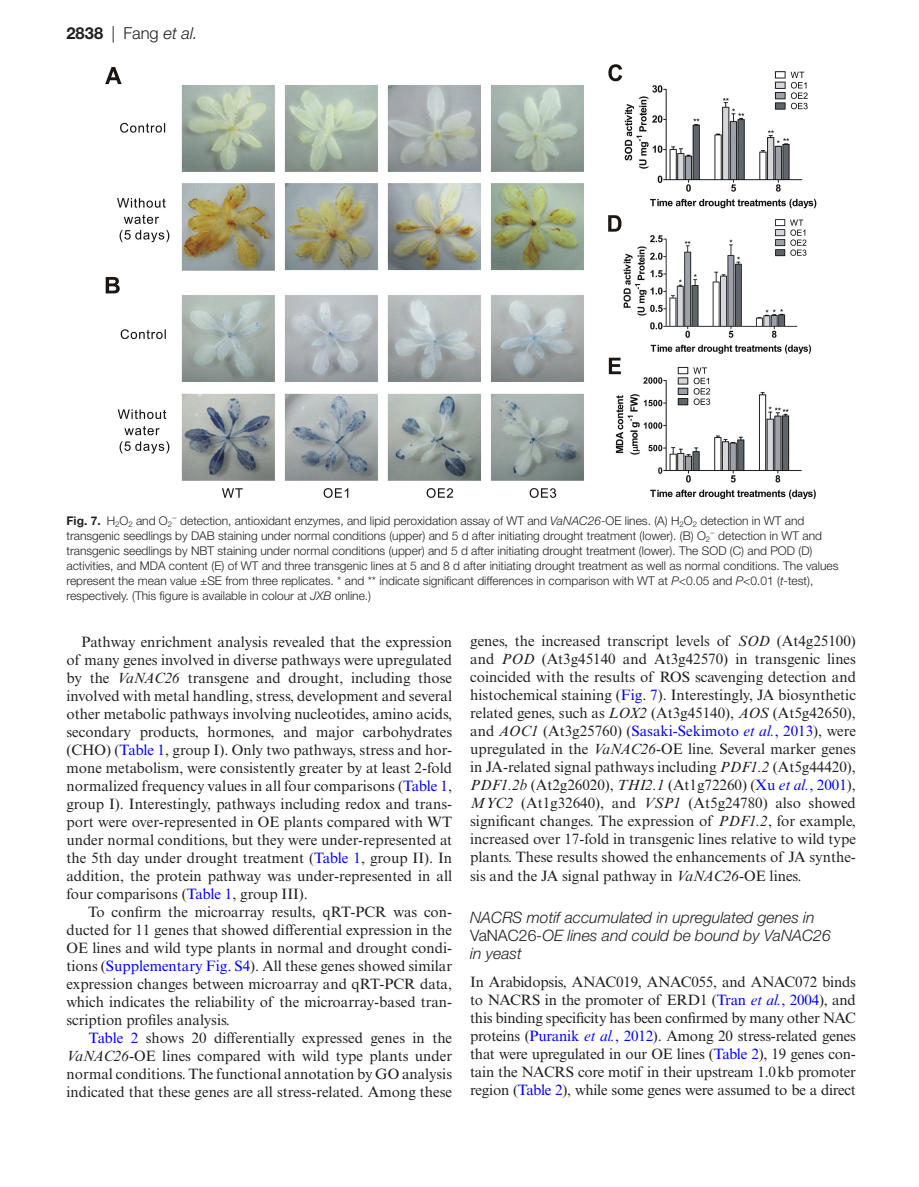
<style>
.page{position:relative;width:919px;height:1187px;background:#fff}
.page>*{position:absolute;margin:0;border:0;box-sizing:border-box;transform-origin:0 0}
.t1{font:300 16.5px "Helvetica Neue LT Std";color:#231f20}
.t2{font:italic 300 15.75px/18px "Helvetica Neue LT Std";color:#231f20}
.t3{font:15px/18px "Times New Roman MT Std";color:#231f20;text-align:justify}
.t4{font:300 12px/15px "Helvetica Neue LT Std";color:#231f20}
.s1{font-weight:700}
.s2{font-style:italic}
.s3{color:#00f}
.s4{font-style:italic;color:#00f}
.s5{font-style:normal}
</style>
<div class="page">
<img style="left:105px;top:64px;width:712px;height:435px">
<p class="t1" style="left:66px;top:23px;width:133px"><span class="s1">2838</span> | Fang <span class="s2">et al.</span></p>
<p class="t4" style="left:66px;top:512px;width:773px"><span class="s1">Fig. 7.</span> H<sub>2</sub>O<sub>2</sub> and O<sub>2</sub><sup>−</sup> detection, antioxidant enzymes, and lipid peroxidation assay of WT and <span class="s2">VaNAC26</span>-OE lines. (A) H<sub>2</sub>O<sub>2</sub> detection in WT and transgenic seedlings by DAB staining under normal conditions (upper) and 5 d after initiating drought treatment (lower). (B) O<sub>2</sub><sup>−</sup> detection in WT and transgenic seedlings by NBT staining under normal conditions (upper) and 5 d after initiating drought treatment (lower). The SOD (C) and POD (D) activities, and MDA content (E) of WT and three transgenic lines at 5 and 8 d after initiating drought treatment as well as normal conditions. The values represent the mean value ±SE from three replicates. * and ** indicate significant differences in comparison with WT at <span class="s2">P</span>&lt;0.05 and <span class="s2">P</span>&lt;0.01 (<span class="s2">t</span>-test), respectively. (This figure is available in colour at <span class="s2">JXB</span> online.)</p>
<p class="t3" style="left:66px;top:633px;width:387px;text-indent:15px">Pathway enrichment analysis revealed that the expression of many genes involved in diverse pathways were upregulated by the <span class="s2">VaNAC26</span> transgene and drought, including those involved with metal handling, stress, development and several other metabolic pathways involving nucleotides, amino acids, secondary products, hormones, and major carbohydrates (CHO) (<span class="s3">Table 1</span>, group I). Only two pathways, stress and hor&shy;mone metabolism, were consistently greater by at least 2-fold normalized frequency values in all four comparisons (<span class="s3">Table 1</span>, group I). Interestingly, pathways including redox and trans&shy;port were over-represented in OE plants compared with WT under normal conditions, but they were under-represented at the 5th day under drought treatment (<span class="s3">Table 1</span>, group II). In addition, the protein pathway was under-represented in all four comparisons (<span class="s3">Table 1</span>, group III).</p>
<p class="t3" style="left:66px;top:903px;width:387px;text-indent:22px">To confirm the microarray results, qRT-PCR was con&shy;ducted for 11 genes that showed differential expression in the OE lines and wild type plants in normal and drought condi&shy;tions (<span class="s3">Supplementary Fig. S4</span>). All these genes showed similar expression changes between microarray and qRT-PCR data, which indicates the reliability of the microarray-based tran&shy;scription profiles analysis.</p>
<p class="t3" style="left:66px;top:1029px;width:387px;text-indent:22px"><span class="s3">Table 2</span> shows 20 differentially expressed genes in the <span class="s2">VaNAC26</span>-OE lines compared with wild type plants under normal conditions. The functional annotation by GO analysis indicated that these genes are all stress-related. Among these</p>
<p class="t3" style="left:470px;top:632px;width:387px">genes, the increased transcript levels of <span class="s2">SOD</span> (At4g25100) and <span class="s2">POD</span> (At3g45140 and At3g42570) in transgenic lines coincided with the results of ROS scavenging detection and histochemical staining (<span class="s3">Fig. 7</span>). Interestingly, JA biosynthetic related genes, such as <span class="s2">LOX2</span> (At3g45140), <span class="s2">AOS</span> (At5g42650), and <span class="s2">AOC1</span> (At3g25760) (<span class="s3">Sasaki-Sekimoto</span> <span class="s4">et al.</span><span class="s3">, 2013</span>), were upregulated in the <span class="s2">VaNAC26</span>-OE line. Several marker genes in JA-related signal pathways including <span class="s2">PDF1.2</span> (At5g44420), <span class="s2">PDF1.2b</span> (At2g26020), <span class="s2">THI2.1</span> (At1g72260) (<span class="s3">Xu</span> <span class="s4">et al.</span><span class="s3">, 2001</span>), <span class="s2">MYC2</span> (At1g32640), and <span class="s2">VSP1</span> (At5g24780) also showed significant changes. The expression of <span class="s2">PDF1.2</span>, for example, increased over 17-fold in transgenic lines relative to wild type plants. These results showed the enhancements of JA synthe&shy;sis and the JA signal pathway in <span class="s2">VaNAC26</span>-OE lines.</p>
<p class="t2" style="left:470px;top:907px;width:362px">NACRS motif accumulated in upregulated genes in<br><span class="s5">VaNAC26</span>-OE lines and could be bound by VaNAC26 in yeast</p>
<p class="t3" style="left:470px;top:972px;width:387px">In Arabidopsis, ANAC019, ANAC055, and ANAC072 binds to NACRS in the promoter of ERD1 (<span class="s3">Tran</span> <span class="s4">et al.</span><span class="s3">, 2004</span>), and this binding specificity has been confirmed by many other NAC proteins (<span class="s3">Puranik</span> <span class="s4">et al.</span><span class="s3">, 2012</span>). Among 20 stress-related genes that were upregulated in our OE lines (<span class="s3">Table 2</span>), 19 genes con&shy;tain the NACRS core motif in their upstream 1.0kb promoter region (<span class="s3">Table 2</span>), while some genes were assumed to be a direct</p>
</div>
